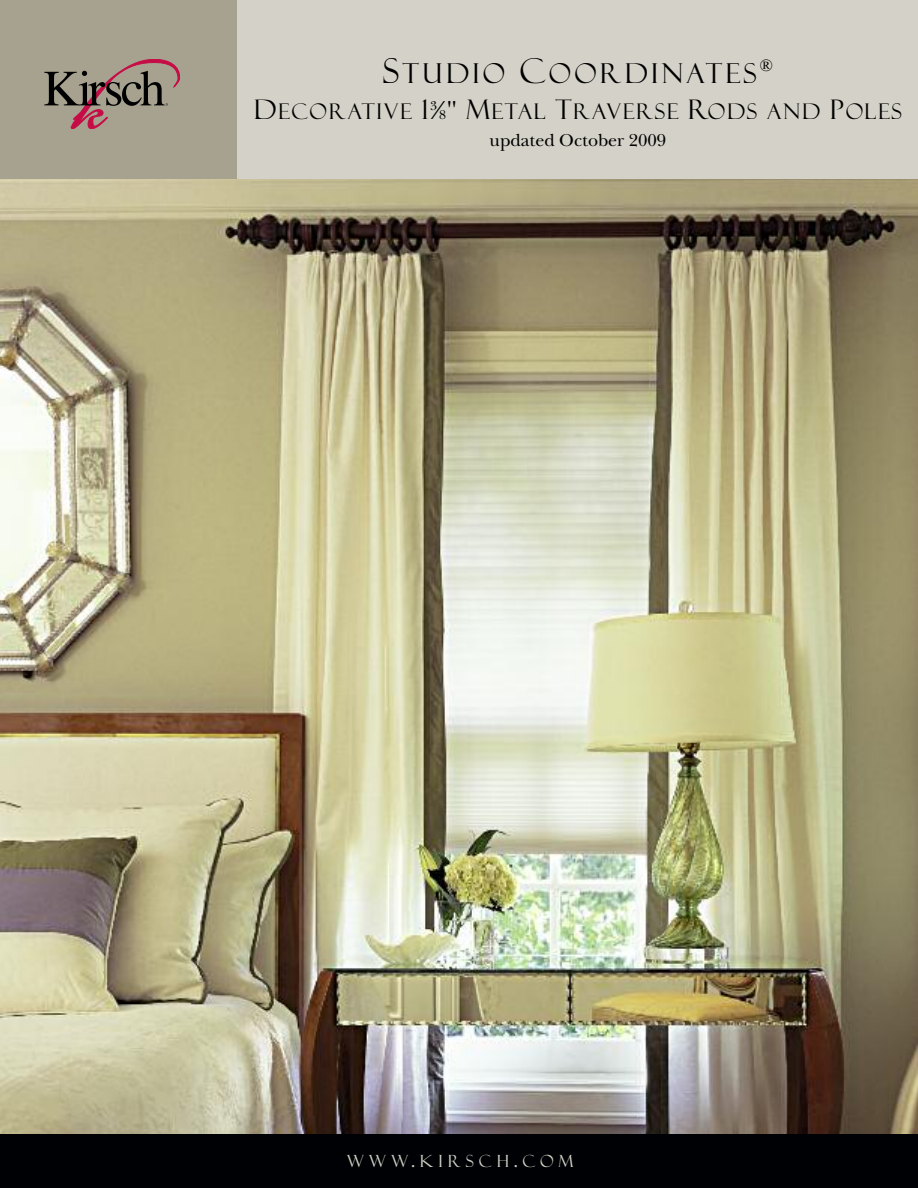
<style>
.page{position:relative;width:918px;height:1188px;background:#fff}
.page>*{position:absolute;margin:0;border:0;box-sizing:border-box;transform-origin:0 0}
.t1{font:27.45px "Felix Titling";letter-spacing:.115em;color:#000}
.t2{font:21.6px "Felix Titling";letter-spacing:.075em;color:#000}
.t3{font:18px "New Baskerville";color:#000}
.t4{font:16.8px "Felix Titling";letter-spacing:.29em;color:#d4d2c8}
.s1{font-size:34.35px}
.s2{font-size:27px}
.s3{font-family:"New Baskerville";font-size:26.55px}
.s4{font-family:"New Baskerville";font-size:13.35px}
.s5{font-size:21px}
</style>
<div class="page">
<img style="left:0;top:179px;width:918px;height:955px">
<div style="left:6px;top:0;width:912px;height:179px;background:#d4d2c8"></div>
<div style="left:0;top:0;width:236px;height:179px;background:#a6a28f"></div>
<div style="left:0;top:1134px;width:918px;height:54px;background:#000104"></div>
<svg style="left:44px;top:59px;width:136px;height:70px"></svg>
<p class="t1" style="left:383px;top:57px;width:392px"><span class="s1">S</span>TUDIO <span class="s1">C</span>OORDINATES<sup>®</sup></p>
<p class="t2" style="left:254px;top:99px;width:649px"><span class="s2">D</span>ECORATIVE <span class="s2">1</span><sup>3</sup><span class="s3">⁄</span><span class="s4">8</span><span class="s3">"</span> <span class="s2">M</span>ETAL <span class="s2">T</span>RAVERSE <span class="s2">R</span>ODS AND <span class="s2">P</span>OLES</p>
<p class="t3" style="left:490px;top:130px;width:178px">updated October 2009</p>
<p class="t4" style="left:347px;top:1152px;width:228px">WWW<span class="s5">.</span>KIRSCH<span class="s5">.</span>COM</p>
</div>
